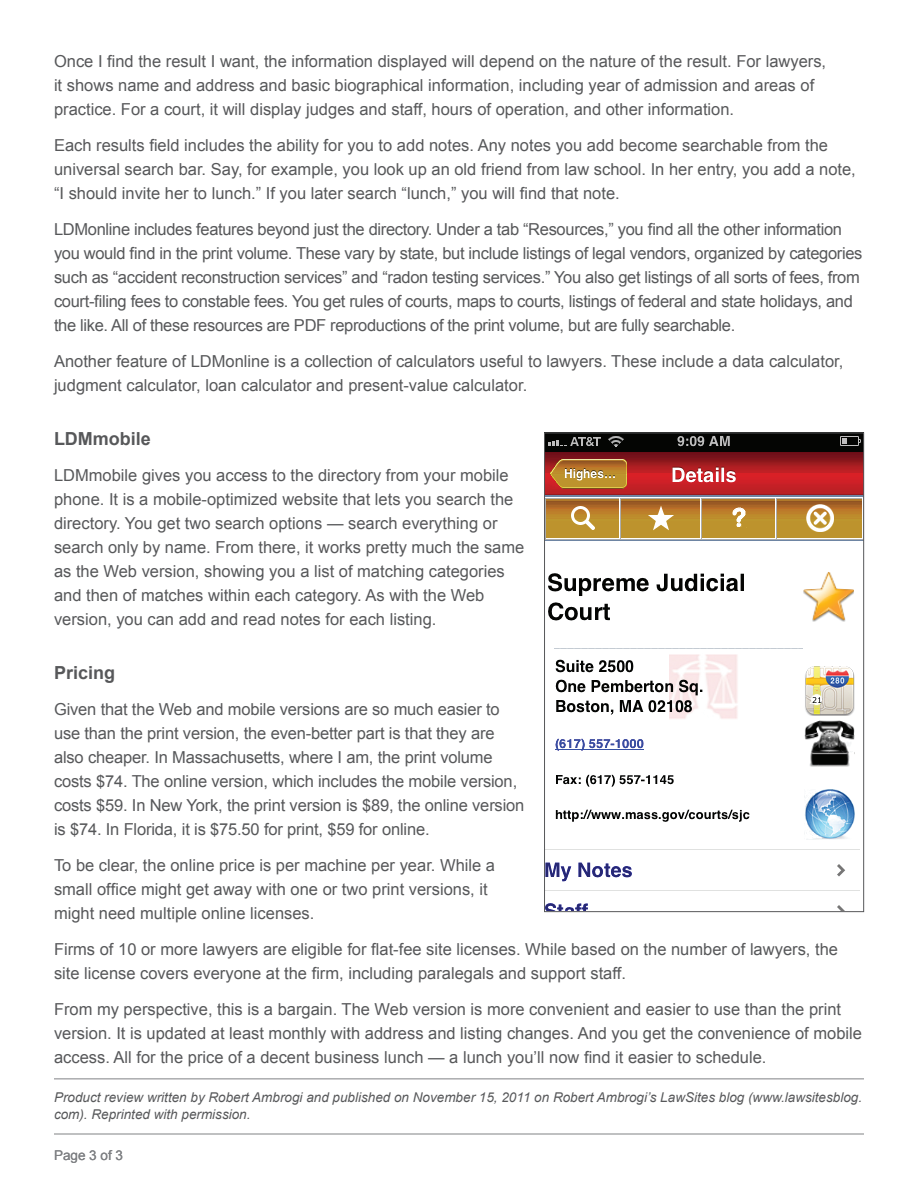
<style>
.page{position:relative;width:918px;height:1188px;background:#fff}
.page>*{position:absolute;margin:0;border:0;box-sizing:border-box;transform-origin:0 0}
.t1{font:700 18px "Arial";color:#57585a}
.t2{font:16.5px/24px "Arial";color:#57585a}
.t3{font:16.5px/24px "Arial";letter-spacing:-.02em;color:#57585a}
.t4{font:italic 13.5px/16.5px "Arial";color:#57585a}
.t5{font:13.5px "Arial";color:#808285}
</style>
<div class="page">
<hr style="left:54px;top:1134px;width:810px;height:1px;background:#808285">
<img style="left:546px;top:435px;width:316px;height:475px">
<div style="left:544px;top:433px;width:320px;height:479px;border:1px solid #57585a"></div>
<hr style="left:54px;top:1078px;width:810px;height:1px;background:#808285">
<p class="t2" style="left:54px;top:49px;width:774px">Once I find the result I want, the information displayed will depend on the nature of the result. For lawyers, it shows name and address and basic biographical information, including year of admission and areas of practice. For a court, it will display judges and staff, hours of operation, and other information.</p>
<p class="t2" style="left:54px;top:133px;width:803px">Each results field includes the ability for you to add notes. Any notes you add become searchable from the universal search bar. Say, for example, you look up an old friend from law school. In her entry, you add a note, “I should invite her to lunch.” If you later search “lunch,” you will find that note.</p>
<p class="t3" style="left:54px;top:217px;width:810px">LDMonline includes features beyond just the directory. Under a tab “Resources,” you find all the other information you would find in the print volume. These vary by state, but include listings of legal vendors, organized by categories such as “accident reconstruction services” and “radon testing services.” You also get listings of all sorts of fees, from court-filing fees to constable fees. You get rules of courts, maps to courts, listings of federal and state holidays, and the like. All of these resources are PDF reproductions of the print volume, but are fully searchable.</p>
<p class="t2" style="left:54px;top:349px;width:791px">Another feature of LDMonline is a collection of calculators useful to lawyers. These include a data calculator, judgment calculator, loan calculator and present-value calculator.</p>
<p class="t1" style="left:54px;top:427px;width:99px">LDMmobile</p>
<p class="t2" style="left:54px;top:463px;width:472px">LDMmobile gives you access to the directory from your mobile phone. It is a mobile-optimized website that lets you search the directory. You get two search options — search everything or search only by name. From there, it works pretty much the same as the Web version, showing you a list of matching categories and then of matches within each category. As with the Web version, you can add and read notes for each listing.</p>
<p class="t1" style="left:54px;top:661px;width:63px">Pricing</p>
<p class="t2" style="left:54px;top:697px;width:472px">Given that the Web and mobile versions are so much easier to use than the print version, the even-better part is that they are also cheaper. In Massachusetts, where I am, the print volume costs $74. The online version, which includes the mobile version, costs $59. In New York, the print version is $89, the online version is $74. In Florida, it is $75.50 for print, $59 for online.</p>
<p class="t2" style="left:54px;top:853px;width:443px">To be clear, the online price is per machine per year. While a small office might get away with one or two print versions, it might need multiple online licenses.</p>
<p class="t2" style="left:54px;top:937px;width:786px">Firms of 10 or more lawyers are eligible for flat-fee site licenses. While based on the number of lawyers, the site license covers everyone at the firm, including paralegals and support staff.</p>
<p class="t2" style="left:54px;top:997px;width:810px">From my perspective, this is a bargain. The Web version is more convenient and easier to use than the print version. It is updated at least monthly with address and listing changes. And you get the convenience of mobile access. All for the price of a decent business lunch — a lunch you’ll now find it easier to schedule.</p>
<p class="t4" style="left:54px;top:1089px;width:810px">Product review written by Robert Ambrogi and published on November 15, 2011 on Robert Ambrogi’s LawSites blog (www.lawsitesblog. com). Reprinted with permission.</p>
<p class="t5" style="left:54px;top:1146px;width:71px">Page 3 of 3</p>
</div>
